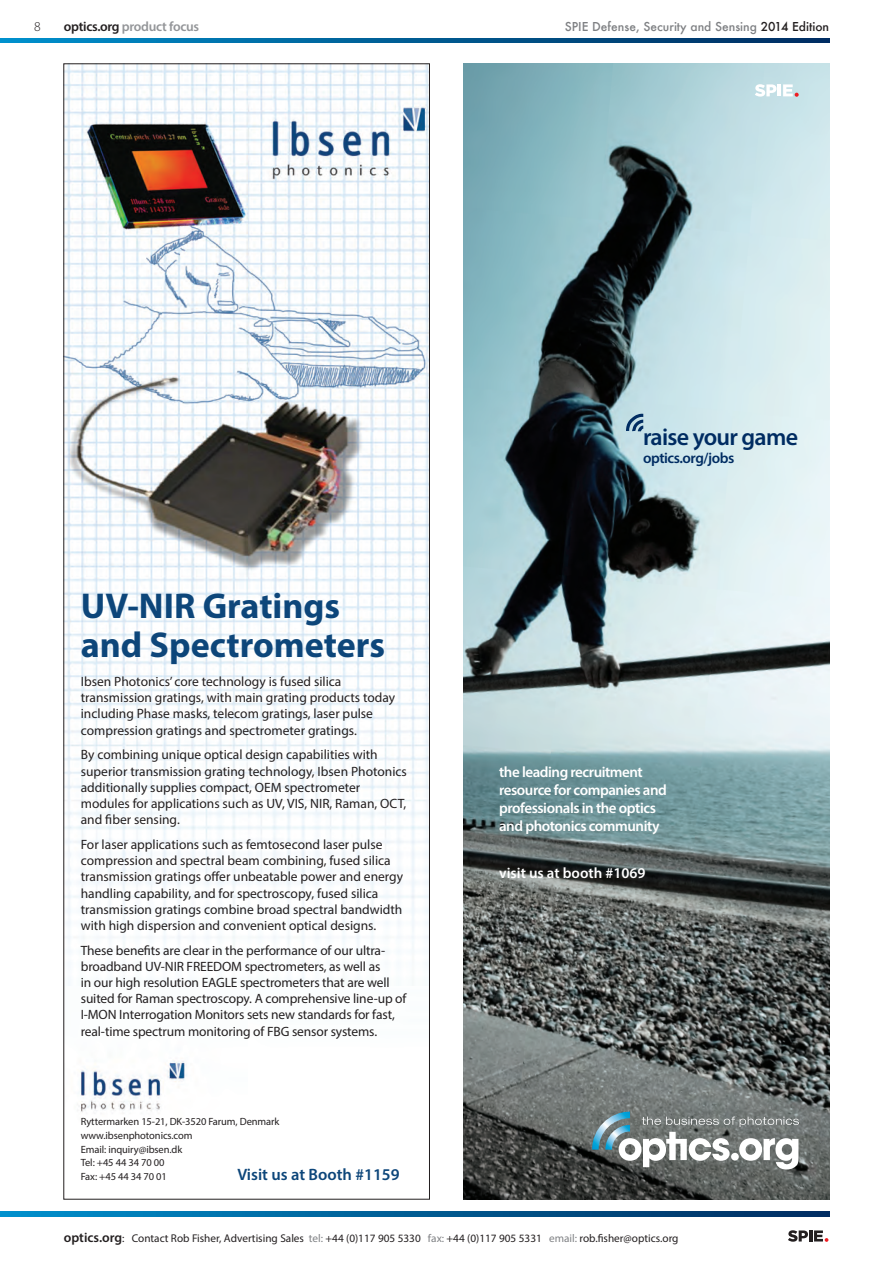
<style>
.page{position:relative;width:893px;height:1263px;background:#fff}
.page>*{position:absolute;margin:0;border:0;box-sizing:border-box;transform-origin:0 0}
.t1{font:700 36px/39px "Myriad Pro";color:#0d467a}
.t2{font:600 24px "Myriad Pro";letter-spacing:-.03em;color:#002c62}
.t3{font:600 16.5px "Myriad Pro";color:#0d467a}
.t4{font:600 15px/18px "Myriad Pro";letter-spacing:-.03em;color:#fff}
.t5{font:600 15px "Myriad Pro";color:#fff}
.t6{font:600 15px "Myriad Pro";letter-spacing:-.03em;color:#002c62}
.t7{font:13.5px/16.2px "Myriad Pro";color:#231f20}
.t8{font:600 13.5px "Myriad Pro";letter-spacing:-.02em;color:#939598}
.t9{font:300 13.5px "Myriad Pro";color:#231f20}
.t10{font:500 12px "Futura";color:#7e8083}
.t11{font:11.25px "Myriad Pro";color:#231f20}
.t12{font:10.5px/13.6px "Myriad Pro";letter-spacing:-.01em;color:#231f20}
.s1{color:#231f20}
.s2{font-weight:600;font-size:13.5px}
.s3{color:#808285}
</style>
<div class="page">
<svg style="left:0;top:1212px;width:829px;height:4px;background:#005d94"></svg>
<svg style="left:0;top:38px;width:829px;height:5px;background:#005d94"></svg>
<svg style="left:788px;top:1230px;width:40px;height:12px"></svg>
<img style="left:66px;top:66px;width:362px;height:1046px">
<img style="left:464px;top:64px;width:365px;height:1135px">
<svg style="left:626px;top:414px;width:17px;height:17px"></svg>
<svg style="left:592px;top:1112px;width:207px;height:57px"></svg>
<svg style="left:755px;top:84px;width:44px;height:13px"></svg>
<p class="t9" style="left:34px;top:19px;width:8px">8</p>
<p class="t8" style="left:64px;top:18px;width:137px"><span class="s1">optics.org</span> product focus</p>
<p class="t10" style="left:565px;top:18px;width:266px">SPIE Defense, Security and Sensing <span class="s1">2014 Edition</span></p>
<h1 class="t1" style="left:81px;top:585px;width:306px">UV-NIR Gratings and Spectrometers</h1>
<p class="t7" style="left:81px;top:673px;width:316px">Ibsen Photonics’ core technology is fused silica transmission gratings, with main grating products today including Phase masks, telecom gratings, laser pulse compression gratings and spectrometer gratings.</p>
<p class="t7" style="left:81px;top:746px;width:328px">By combining unique optical design capabilities with superior transmission grating technology, Ibsen Photonics additionally supplies compact, OEM spectrometer modules for applications such as UV, VIS, NIR, Raman, OCT, and fiber sensing.</p>
<p class="t7" style="left:81px;top:836px;width:324px">For laser applications such as femtosecond laser pulse compression and spectral beam combining, fused silica transmission gratings offer unbeatable power and energy handling capability, and for spectroscopy, fused silica transmission gratings combine broad spectral bandwidth with high dispersion and convenient optical designs.</p>
<p class="t7" style="left:81px;top:942px;width:327px">These benefits are clear in the performance of our ultra&shy;broadband UV-NIR FREEDOM spectrometers, as well as<br>in our high resolution EAGLE spectrometers that are well suited for Raman spectroscopy. A comprehensive line-up of I-MON Interrogation Monitors sets new standards for fast, real-time spectrum monitoring of FBG sensor systems.</p>
<p class="t12" style="left:81px;top:1115px;width:200px">Ryttermarken 15-21, DK-3520 Farum, Denmark www.ibsenphotonics.com<br>Email: inquiry@ibsen.dk<br>Tel: +45 44 34 70 00<br>Fax: +45 44 34 70 01</p>
<p class="t3" style="left:237px;top:1164px;width:164px">Visit us at Booth #1159</p>
<h2 class="t2" style="left:643px;top:421px;width:157px">raise your game</h2>
<p class="t6" style="left:643px;top:448px;width:93px">optics.org/jobs</p>
<p class="t4" style="left:499px;top:762px;width:169px">the leading recruitment resource for companies and professionals in the optics and photonics community</p>
<p class="t5" style="left:499px;top:864px;width:148px">visit us at booth #1069</p>
<p class="t11" style="left:64px;top:1231px;width:616px"><span class="s2">optics.org</span>: Contact Rob Fisher, Advertising Sales <span class="s3">tel:</span> +44 (0)117 905 5330 <span class="s3">fax:</span> +44 (0)117 905 5331 <span class="s3">email:</span> rob.fisher@optics.org</p>
</div>
